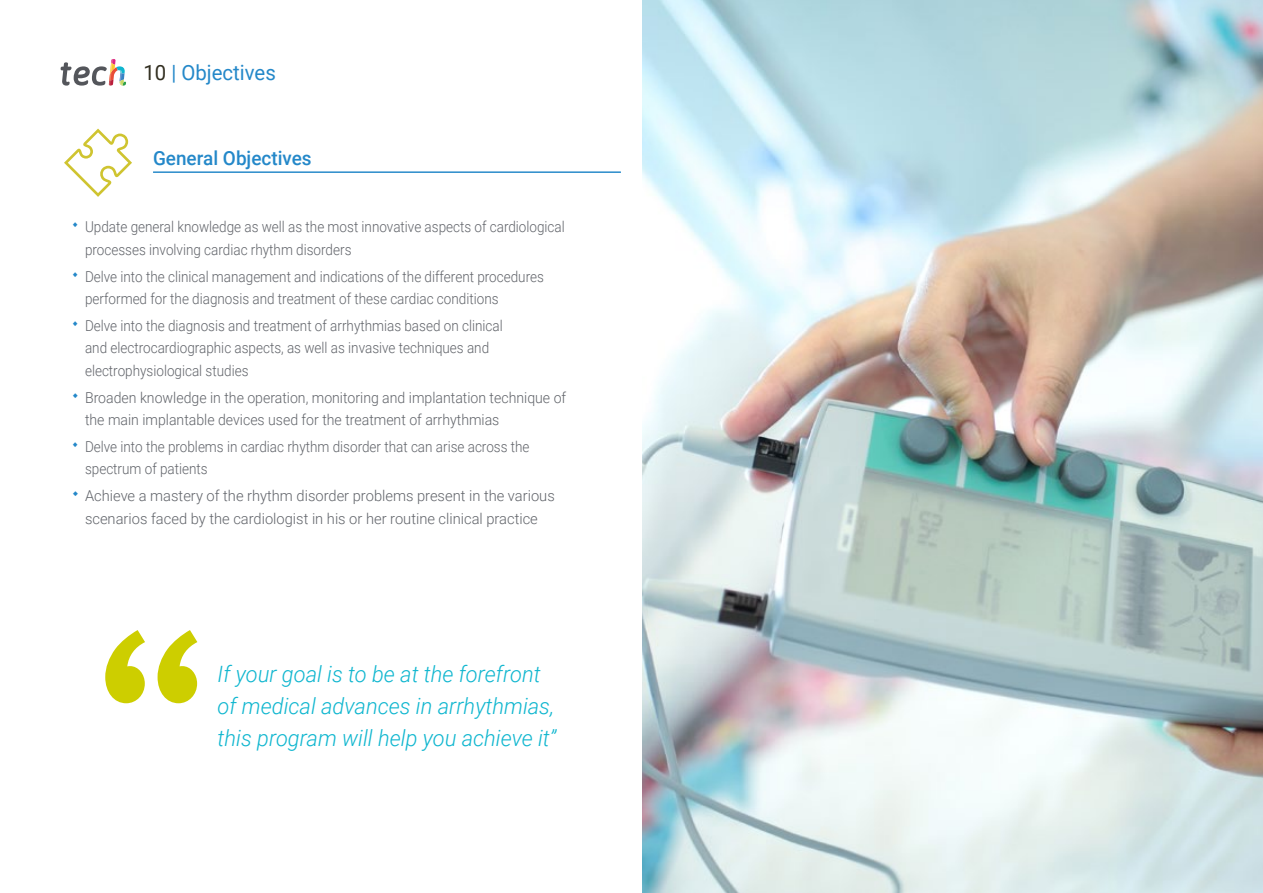
<style>
.page{position:relative;width:1263px;height:893px;background:#fff}
.page>*{position:absolute;margin:0;border:0;box-sizing:border-box;transform-origin:0 0}
.t1{font:italic 300 22.5px/31.5px "Roboto";color:#0fb6cf}
.t2{font:21px "Roboto";color:#2488c9}
.t3{font:500 19.5px "Roboto";color:#2488c9}
.t4{font:300 15px/22.5px "Roboto";color:#61646a;scale:.9 1}
.t5{font:300 15px/22.5px "Roboto";color:#61646a}
.t6{font:300 15px/22.5px "Roboto";color:#61646a;scale:.94 1}
.s1{color:#312e20}
</style>
<div class="page">
<hr style="left:153px;top:172px;width:468px;height:1px;background:#2488c9">
<svg style="left:64px;top:129px;width:68px;height:68px"></svg>
<img style="left:642px;top:0;width:621px;height:893px">
<svg style="left:61px;top:59px;width:65px;height:27px"></svg>
<svg style="left:105px;top:630px;width:92px;height:73px"></svg>
<h2 class="t2" style="left:144px;top:57px;width:134px"><span class="s1">10</span> | Objectives</h2>
<h3 class="t3" style="left:153px;top:144px;width:160px">General Objectives</h3>
<p class="t4" style="left:85px;top:215px;width:535px">Update general knowledge as well as the most innovative aspects of cardiological processes involving cardiac rhythm disorders</p>
<p class="t4" style="left:85px;top:264px;width:511px">Delve into the clinical management and indications of the different procedures performed for the diagnosis and treatment of these cardiac conditions</p>
<p class="t4" style="left:85px;top:314px;width:466px">Delve into the diagnosis and treatment of arrhythmias based on clinical and electrocardiographic aspects, as well as invasive techniques and electrophysiological studies</p>
<p class="t6" style="left:85px;top:385px;width:513px">Broaden knowledge in the operation, monitoring and implantation technique of the main implantable devices used for the treatment of arrhythmias</p>
<p class="t4" style="left:85px;top:435px;width:495px">Delve into the problems in cardiac rhythm disorder that can arise across the spectrum of patients</p>
<p class="t5" style="left:85px;top:484px;width:471px">Achieve a mastery of the rhythm disorder problems present in the various scenarios faced by the cardiologist in his or her routine clinical practice</p>
<h1 class="t1" style="left:218px;top:658px;width:340px">If your goal is to be at the forefront of medical advances in arrhythmias, this program will help you achieve it”</h1>
</div>
